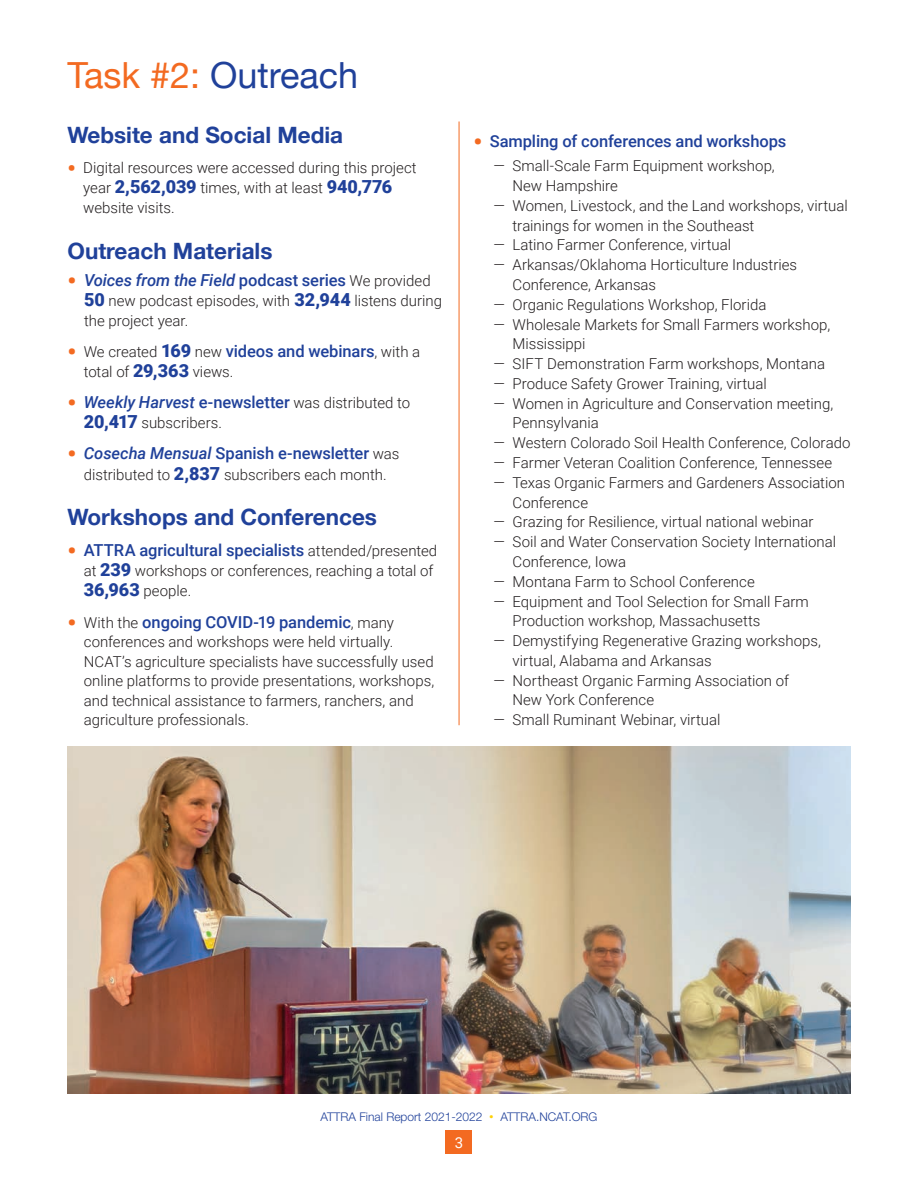
<style>
.page{position:relative;width:918px;height:1188px;background:#fff}
.page>*{position:absolute;margin:0;border:0;box-sizing:border-box;transform-origin:0 0}
.t1{font:36px "Helvetica Neue";color:#20419a}
.t2{font:700 22.5px "Helvetica Neue";color:#20419a}
.t3{font:500 16.5px "Roboto";letter-spacing:-.005em;color:#20419a}
.t4{font:italic 500 16.5px "Roboto";letter-spacing:-.005em;color:#20419a}
.t5{font:300 15px/19.8px "Roboto";color:#231f20}
.t6{font:15px "Roboto";color:#fff}
.t7{font:300 12px "Helvetica Neue LT Std";color:#20419a}
.s1{color:#f36a21}
.s2{font-weight:900;font-size:22.5px;color:#f36a21}
.s3{font-weight:900;font-size:18px;color:#20419a}
.s4{font-weight:900;font-style:normal;font-size:24px;color:#f36a21}
.s5{font-style:normal}
.s6{font-weight:300;font-style:normal;font-size:15px;color:#231f20}
.s7{font-weight:900;font-size:24px;color:#f36a21}
.s8{font-weight:500;font-size:16.5px;color:#20419a}
.s9{font-weight:500;font-style:italic;font-size:16.5px;color:#20419a}
.s10{font-style:italic}
.s11{font-weight:300;font-size:15px;color:#231f20}
.s12{font-family:"Roboto";font-weight:900;color:#fed105}
</style>
<div class="page">
<div style="left:445px;top:1130px;width:27px;height:24px;background:#f36a21"></div>
<hr style="left:459px;top:122px;width:1px;height:603px;background:#f36a21">
<img style="left:68px;top:747px;width:782px;height:347px">
<h1 class="t1" style="left:68px;top:54px;width:292px"><span class="s1">Task #2:</span> Outreach</h1>
<h2 class="t2" style="left:68px;top:121px;width:277px">Website and Social Media</h2>
<p class="t5" style="left:83px;top:157px;width:335px;text-indent:-16px"><span class="s2">•</span> Digital resources were accessed during this project year <span class="s3">2,562,039</span> times, with at least <span class="s3">940,776 </span>website visits.</p>
<h2 class="t2" style="left:68px;top:237px;width:206px">Outreach Materials</h2>
<p class="t4" style="left:68px;top:268px;width:365px"><span class="s4">•</span> Voices from the Field <span class="s5">podcast series</span> <span class="s6">We provided</span></p>
<p class="t5" style="left:84px;top:290px;width:360px"><span class="s3">50</span> new podcast episodes, with <span class="s3">32,944</span> listens during the project year.</p>
<p class="t5" style="left:84px;top:341px;width:338px;line-height:20.2px;text-indent:-16px"><span class="s7">•</span> We created <span class="s3">169</span> new <span class="s8">videos and webinars</span>, with a total of <span class="s3">29,363</span> views.</p>
<p class="t5" style="left:84px;top:392px;width:328px;line-height:20.2px;text-indent:-16px"><span class="s7">•</span> <span class="s9">Weekly Harvest</span> <span class="s8">e-newsletter</span> was distributed to<br><span class="s3">20,417</span> subscribers.</p>
<p class="t3" style="left:68px;top:442px;width:333px"><span class="s7">•</span> <span class="s10">Cosecha Mensual</span> Spanish e-newsletter <span class="s11">was</span></p>
<p class="t5" style="left:84px;top:464px;width:304px">distributed to <span class="s3">2,837</span> subscribers each month.</p>
<h2 class="t2" style="left:68px;top:504px;width:311px">Workshops and Conferences</h2>
<p class="t3" style="left:68px;top:538px;width:371px"><span class="s7">•</span> ATTRA agricultural specialists <span class="s11">attended/presented</span></p>
<p class="t5" style="left:84px;top:560px;width:351px;line-height:20.2px">at <span class="s3">239</span> workshops or conferences, reaching a total of<br><span class="s3">36,963</span> people.</p>
<p class="t3" style="left:68px;top:610px;width:328px"><span class="s7">•</span> <span class="s11">With the</span> ongoing COVID-19 pandemic<span class="s11">, many</span></p>
<p class="t5" style="left:84px;top:631px;width:352px">conferences and workshops were held virtually.<br>NCAT’s agriculture specialists have successfully used online platforms to provide presentations, workshops, and technical assistance to farmers, ranchers, and agriculture professionals.</p>
<p class="t3" style="left:473px;top:129px;width:315px"><span class="s7">•</span> Sampling of conferences and workshops</p>
<p class="t5" style="left:513px;top:156px;width:264px;text-indent:-19px">— Small-Scale Farm Equipment workshop,<br>New Hampshire</p>
<p class="t5" style="left:513px;top:195px;width:337px;text-indent:-19px">— Women, Livestock, and the Land workshops, virtual trainings for women in the Southeast</p>
<p class="t5" style="left:494px;top:235px;width:239px">— Latino Farmer Conference, virtual</p>
<p class="t5" style="left:513px;top:254px;width:286px;text-indent:-19px">— Arkansas/Oklahoma Horticulture Industries<br>Conference, Arkansas</p>
<p class="t5" style="left:494px;top:294px;width:274px">— Organic Regulations Workshop, Florida</p>
<p class="t5" style="left:513px;top:314px;width:319px;text-indent:-19px">— Wholesale Markets for Small Farmers workshop,<br>Mississippi</p>
<p class="t5" style="left:494px;top:353px;width:333px">— SIFT Demonstration Farm workshops, Montana</p>
<p class="t5" style="left:494px;top:373px;width:275px">— Produce Safety Grower Training, virtual</p>
<p class="t5" style="left:513px;top:393px;width:322px;text-indent:-19px">— Women in Agriculture and Conservation meeting,<br>Pennsylvania</p>
<p class="t5" style="left:494px;top:432px;width:358px">— Western Colorado Soil Health Conference, Colorado</p>
<p class="t5" style="left:494px;top:452px;width:340px">— Farmer Veteran Coalition Conference, Tennessee</p>
<p class="t5" style="left:513px;top:472px;width:334px;text-indent:-19px">— Texas Organic Farmers and Gardeners Association<br>Conference</p>
<p class="t5" style="left:494px;top:512px;width:321px">— Grazing for Resilience, virtual national webinar</p>
<p class="t5" style="left:513px;top:531px;width:325px;text-indent:-19px">— Soil and Water Conservation Society International<br>Conference, Iowa</p>
<p class="t5" style="left:494px;top:571px;width:263px">— Montana Farm to School Conference</p>
<p class="t5" style="left:513px;top:591px;width:298px;text-indent:-19px">— Equipment and Tool Selection for Small Farm<br>Production workshop, Massachusetts</p>
<p class="t5" style="left:513px;top:630px;width:310px;text-indent:-19px">— Demystifying Regenerative Grazing workshops, virtual, Alabama and Arkansas</p>
<p class="t5" style="left:513px;top:670px;width:278px;text-indent:-19px">— Northeast Organic Farming Association of<br>New York Conference</p>
<p class="t5" style="left:494px;top:709px;width:228px">— Small Ruminant Webinar, virtual</p>
<p class="t7" style="left:320px;top:1109px;width:279px">ATTRA Final Report 2021-2022 <span class="s12">ꞏ</span> ATTRA.NCAT.ORG</p>
<p class="t6" style="left:455px;top:1132px;width:10px">3</p>
</div>
